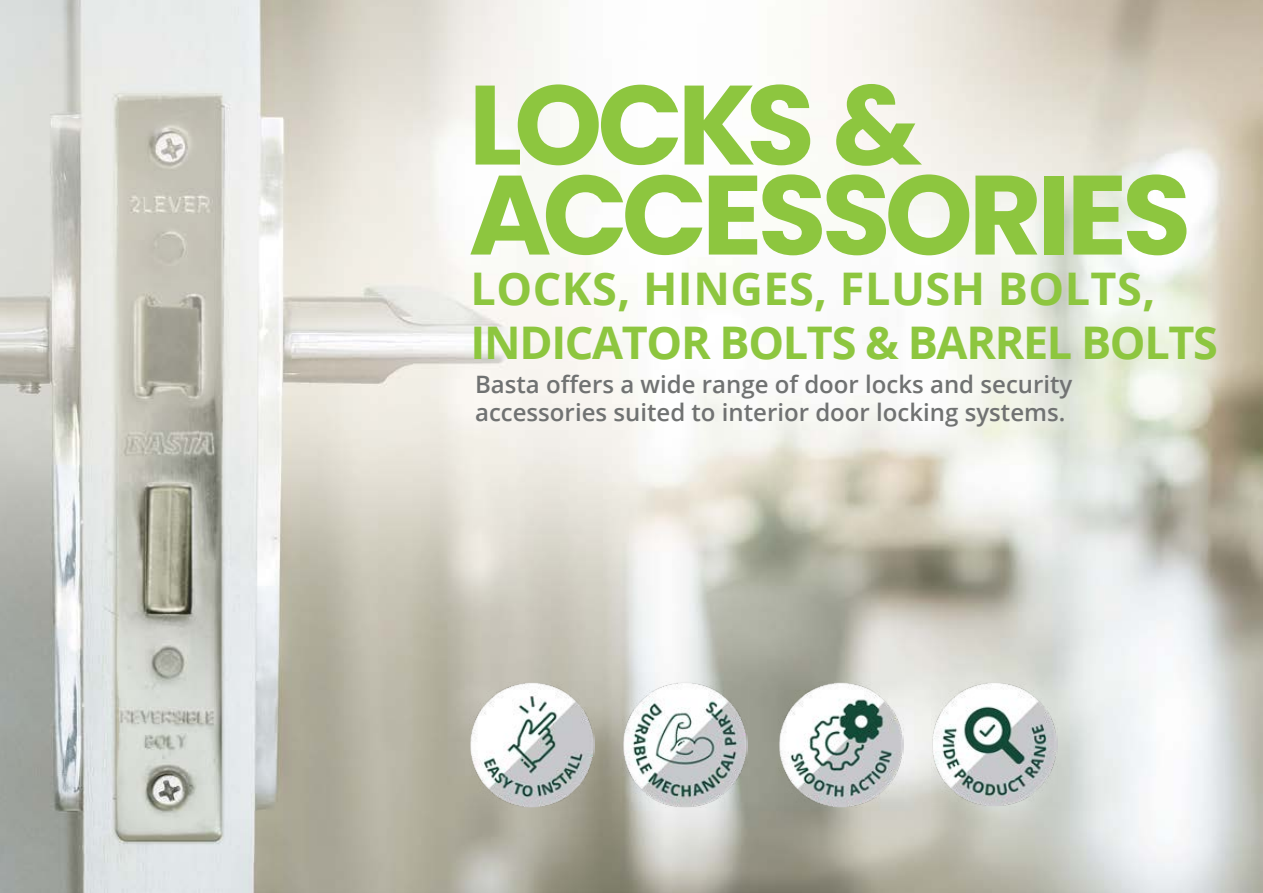
<style>
.page{position:relative;width:1263px;height:893px;background:#fff}
.page>*{position:absolute;margin:0;border:0;box-sizing:border-box;transform-origin:0 0}
.t1{font:700 112.5px/90px "Poppins";letter-spacing:-.045em;color:#8dc63f}
.t2{font:700 45px/54px "Open Sans";letter-spacing:-.03em;color:#8dc63f}
.t3{font:600 24px/28.8px "Open Sans";color:#707272}
</style>
<div class="page">
<img style="left:0;top:0;width:1263px;height:893px">
<img style="left:469px;top:682px;width:125px;height:125px">
<img style="left:622px;top:682px;width:126px;height:125px">
<img style="left:778px;top:682px;width:126px;height:125px">
<img style="left:931px;top:681px;width:126px;height:126px">
<h1 class="t1" style="left:469px;top:81px;width:724px">LOCKS &amp;<br>ACCESSORIES</h1>
<h2 class="t2" style="left:471px;top:260px;width:749px">LOCKS, HINGES, FLUSH BOLTS,<br>INDICATOR BOLTS &amp; BARREL BOLTS</h2>
<p class="t3" style="left:475px;top:369px;width:599px">Basta offers a wide range of door locks and security accessories suited to interior door locking systems.</p>
</div>
